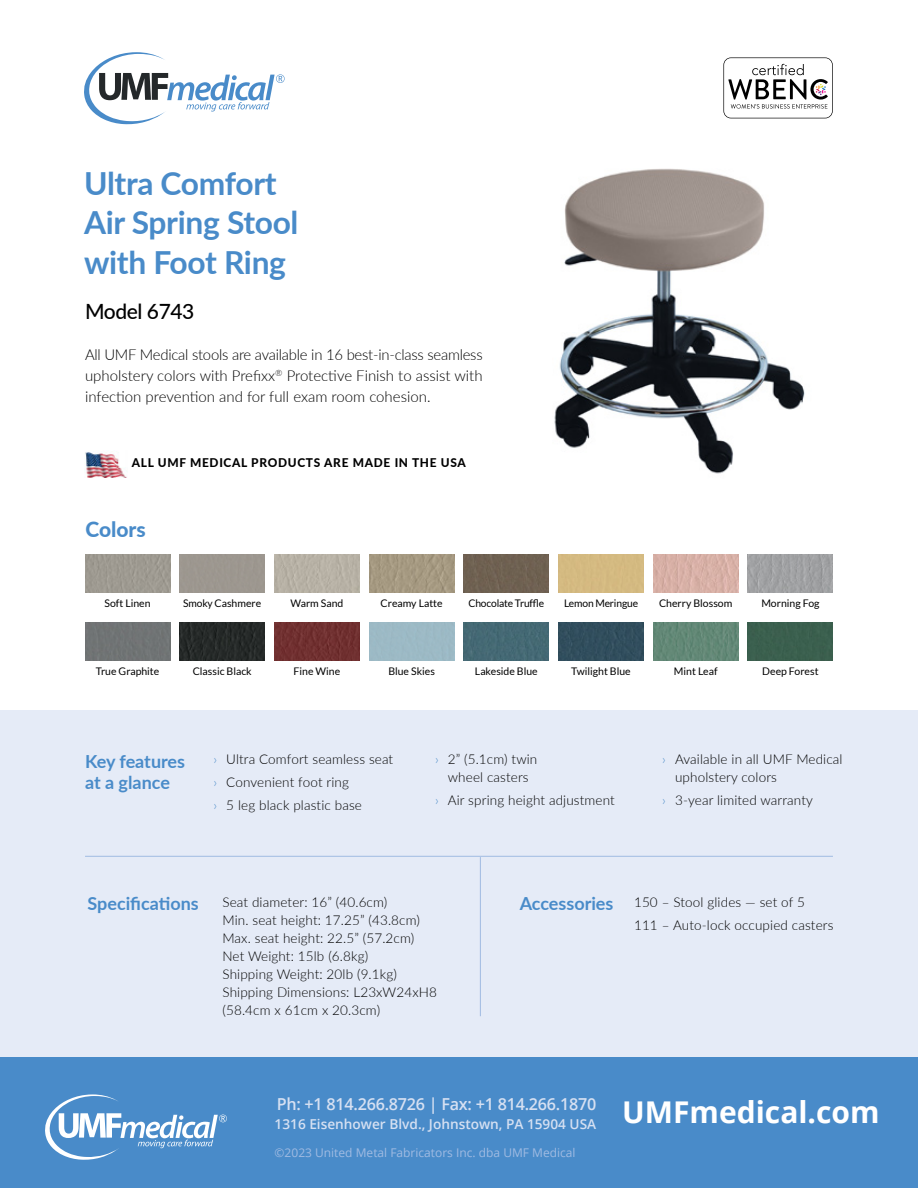
<style>
.page{position:relative;width:918px;height:1188px;background:#fff}
.page>*{position:absolute;margin:0;border:0;box-sizing:border-box;transform-origin:0 0}
.t1{font:700 31.8px/39.3px "Lato";letter-spacing:-.01em;color:#498bc9}
.t2{font:500 21px "Lato";letter-spacing:-.02em;color:#000}
.t3{font:800 21px "Lato";color:#498bc9}
.t4{font:700 18px/21.6px "Lato";color:#498bc9}
.t5{font:600 16.5px "Open Sans";letter-spacing:-.015em;color:#d6e0f2}
.t6{font:300 15px/21px "Lato";color:#000;text-align:justify}
.t7{font:600 13.65px "Open Sans";color:#d6e0f2}
.t8{font:300 13.5px/18px "Lato";letter-spacing:.01em;color:#000}
.t9{font:12px "Open Sans";color:#a0bbe2}
.t10{font:800 12px "Lato";letter-spacing:.06em;color:#000}
.t11{font:10.5px "Lato";color:#000}
.s1{color:#498bc9}
.s2{font-weight:700;font-size:30px;color:#fff}
</style>
<div class="page">
<img style="left:554px;top:168px;width:251px;height:306px">
<div style="left:0;top:710px;width:918px;height:348px;background:#e5ebf7"></div>
<svg style="left:723px;top:57px;width:110px;height:61px"></svg>
<hr style="left:85px;top:856px;width:748px;height:1px;background:#a0bbe2">
<hr style="left:480px;top:857px;width:1px;height:159px;background:#a0bbe2">
<div style="left:0;top:1058px;width:918px;height:130px;background:#498bc9"></div>
<div style="left:85px;top:554px;width:85px;height:38px;background:#9e9a91"></div>
<div style="left:464px;top:554px;width:85px;height:38px;background:#6f6151"></div>
<div style="left:274px;top:554px;width:85px;height:38px;background:#b7b1a5"></div>
<img style="left:653px;top:554px;width:85px;height:38px">
<img style="left:369px;top:554px;width:85px;height:38px">
<img style="left:748px;top:554px;width:85px;height:38px">
<div style="left:85px;top:622px;width:85px;height:38px;background:#707475"></div>
<img style="left:180px;top:622px;width:85px;height:38px">
<div style="left:274px;top:622px;width:85px;height:38px;background:#703030"></div>
<img style="left:653px;top:622px;width:85px;height:38px">
<div style="left:464px;top:622px;width:85px;height:38px;background:#456974"></div>
<div style="left:559px;top:622px;width:85px;height:38px;background:#314e5d"></div>
<div style="left:748px;top:622px;width:85px;height:38px;background:#3b5f4e"></div>
<img style="left:85px;top:452px;width:42px;height:25px">
<svg style="left:84px;top:52px;width:201px;height:72px"></svg>
<svg style="left:45px;top:1094px;width:182px;height:66px"></svg>
<h1 class="t1" style="left:84px;top:162px;width:216px">Ultra Comfort<br>Air Spring Stool with Foot Ring</h1>
<h2 class="t2" style="left:85px;top:296px;width:111px">Model 6743</h2>
<p class="t6" style="left:85px;top:344px;width:399px">All UMF Medical stools are available in 16 best-in-class seamless upholstery colors with Prefixx<sup>®</sup> Protective Finish to assist with infection prevention and for full exam room cohesion.</p>
<p class="t10" style="left:132px;top:454px;width:336px">ALL UMF MEDICAL PRODUCTS ARE MADE IN THE USA</p>
<h2 class="t3" style="left:85px;top:514px;width:62px">Colors</h2>
<p class="t11" style="left:105px;top:597px;width:48px">Soft Linen</p>
<p class="t11" style="left:183px;top:597px;width:80px">Smoky Cashmere</p>
<p class="t11" style="left:290px;top:597px;width:54px">Warm Sand</p>
<p class="t11" style="left:381px;top:597px;width:64px">Creamy Latte</p>
<p class="t11" style="left:468px;top:597px;width:77px">Chocolate Truffle</p>
<p class="t11" style="left:564px;top:597px;width:76px">Lemon Meringue</p>
<p class="t11" style="left:659px;top:597px;width:75px">Cherry Blossom</p>
<p class="t11" style="left:761px;top:597px;width:60px">Morning Fog</p>
<p class="t11" style="left:96px;top:665px;width:65px">True Graphite</p>
<p class="t11" style="left:193px;top:665px;width:61px">Classic Black</p>
<p class="t11" style="left:294px;top:665px;width:48px">Fine Wine</p>
<p class="t11" style="left:388px;top:665px;width:48px">Blue Skies</p>
<p class="t11" style="left:475px;top:665px;width:64px">Lakeside Blue</p>
<p class="t11" style="left:571px;top:665px;width:61px">Twilight Blue</p>
<p class="t11" style="left:674px;top:665px;width:45px">Mint Leaf</p>
<p class="t11" style="left:762px;top:665px;width:58px">Deep Forest</p>
<h3 class="t4" style="left:85px;top:750px;width:102px">Key features at a glance</h3>
<p class="t8" style="left:214px;top:747px;width:181px;line-height:23.1px"><span class="s1">›</span> Ultra Comfort seamless seat <span class="s1">›</span> Convenient foot ring<br><span class="s1">›</span> 5 leg black plastic base</p>
<p class="t8" style="left:435px;top:750px;width:104px;text-align:center"><span class="s1">›</span> 2” (5.1cm) twin wheel casters</p>
<p class="t8" style="left:435px;top:791px;width:181px"><span class="s1">›</span> Air spring height adjustment</p>
<p class="t8" style="left:675px;top:750px;width:169px;text-indent:-13px"><span class="s1">›</span> Available in all UMF Medical upholstery colors</p>
<p class="t8" style="left:662px;top:791px;width:152px"><span class="s1">›</span> 3-year limited warranty</p>
<p class="t8" style="left:222px;top:892px;width:216px">Seat diameter: 16” (40.6cm)<br>Min. seat height: 17.25” (43.8cm)<br>Max. seat height: 22.5” (57.2cm)<br>Net Weight: 15lb (6.8kg)<br>Shipping Weight: 20lb (9.1kg)<br>Shipping Dimensions: L23xW24xH8 (58.4cm x 61cm x 20.3cm)</p>
<p class="t8" style="left:634px;top:890px;width:201px;line-height:23.1px">150 – Stool glides — set of 5<br>111 – Auto-lock occupied casters</p>
<h3 class="t4" style="left:88px;top:892px;width:113px">Specifications</h3>
<h3 class="t4" style="left:520px;top:892px;width:95px">Accessories</h3>
<p class="t5" style="left:277px;top:1092px;width:604px">Ph: +1 814.266.8726 | Fax: +1 814.266.1870 <span class="s2">UMFmedical.com</span></p>
<p class="t9" style="left:275px;top:1144px;width:303px">©2023 United Metal Fabricators Inc. dba UMF Medical</p>
<p class="t7" style="left:275px;top:1114px;width:323px">1316 Eisenhower Blvd., Johnstown, PA 15904 USA</p>
</div>
